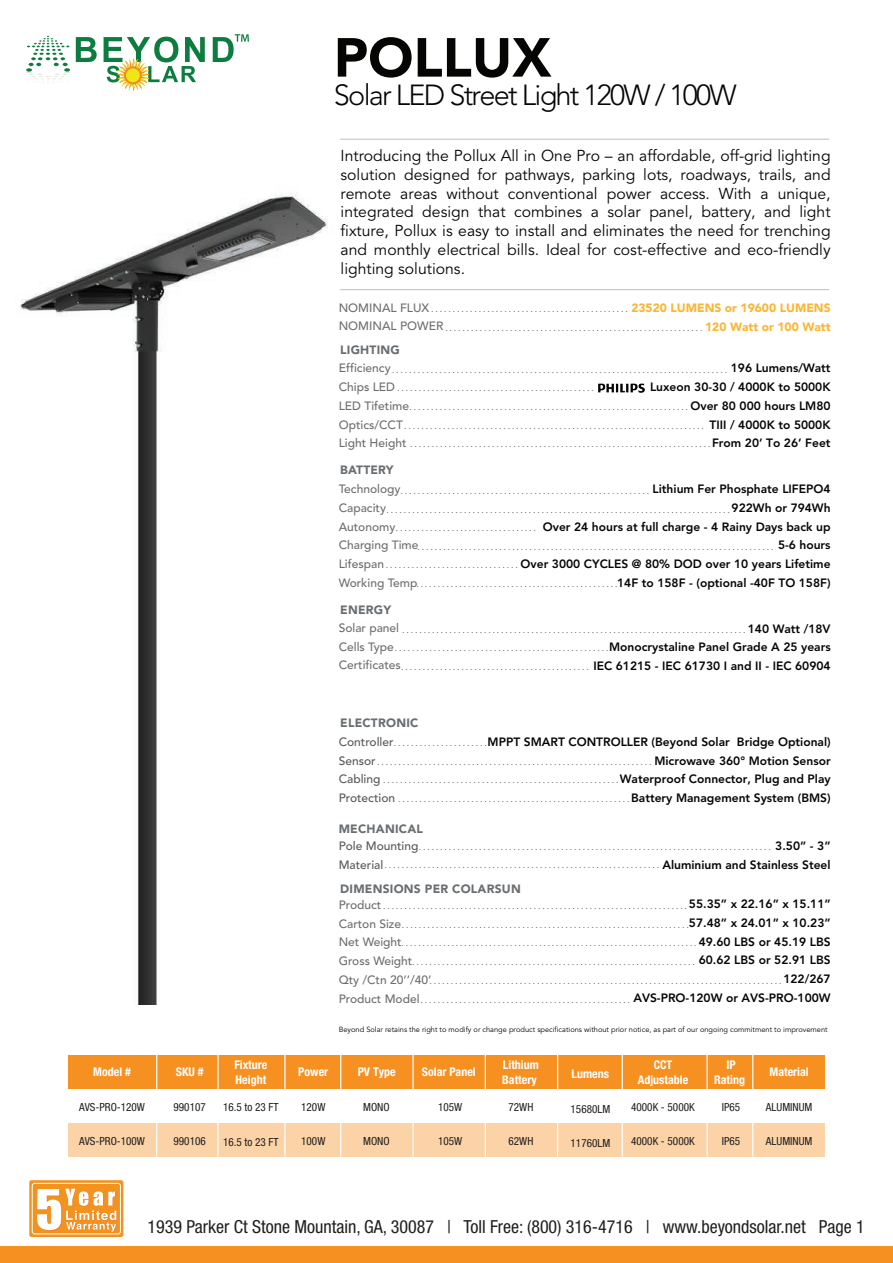
<style>
.page{position:relative;width:893px;height:1263px;background:#fff}
.page>*{position:absolute;margin:0;border:0;box-sizing:border-box;transform-origin:0 0}
.t1{font:900 54.45px "Avenir LT Std";color:#050504}
.t2{font:300 28.95px "Avenir LT Std";letter-spacing:-.06em;color:#050504}
.t3{font:condensed 18px "Helvetica Neue LT Pro";color:#211e1e}
.t4{font:15.75px/18.9px "Avenir";color:#050504;text-align:justify}
.t5{font:300 12px/18.8px "Avenir";color:#6a6e71}
.t6{font:700 condensed 12px/14.4px "Helvetica Neue LT Std";color:#fff}
.t7{font:900 12px "Avenir";letter-spacing:.02em;color:#6a6e71}
.t8{font:500 12px "Avenir";color:#6d6e71}
.t9{font:condensed 11.25px "Helvetica Neue LT Pro";color:#211e1e}
.t10{font:7.5px "Avenir";color:#050504}
.s1{font-weight:500;color:#6d6e71}
.s2{font-weight:900;color:#fcb531}
.s3{font-weight:900}
.s4{font-weight:800;color:#050504}
.s5{font-weight:500;color:#58595b}
</style>
<div class="page">
<img style="left:20px;top:193px;width:333px;height:811px">
<div style="left:0;top:1246px;width:893px;height:17px;background:#f69121"></div>
<svg style="left:29px;top:1180px;width:94px;height:57px"></svg>
<div style="left:32px;top:1183px;width:89px;height:51px;border:1px solid #fff;border-radius:2px"></div>
<svg style="left:37px;top:1189px;width:80px;height:43px"></svg>
<hr style="left:340px;top:139px;width:489px;height:1px;background:#babfc3">
<hr style="left:340px;top:289px;width:489px;height:1px;background:#babfc3">
<svg style="left:76px;top:37px;width:21px;height:25px"></svg>
<svg style="left:104px;top:37px;width:101px;height:54px"></svg>
<svg style="left:26px;top:36px;width:44px;height:44px"></svg>
<svg style="left:213px;top:34px;width:36px;height:28px"></svg>
<img style="left:598px;top:383px;width:47px;height:10px">
<div style="left:68px;top:1055px;width:756px;height:34px;background:#f59021"></div>
<div style="left:68px;top:1123px;width:756px;height:34px;background:#fbd3a7"></div>
<hr style="left:622px;top:1055px;width:1px;height:102px;background:#fff">
<hr style="left:706px;top:1055px;width:2px;height:102px;background:#fff">
<hr style="left:752px;top:1055px;width:1px;height:102px;background:#fff">
<hr style="left:557px;top:1055px;width:1px;height:102px;background:#fff">
<hr style="left:485px;top:1055px;width:1px;height:102px;background:#fff">
<hr style="left:412px;top:1055px;width:2px;height:102px;background:#fff">
<hr style="left:340px;top:1055px;width:1px;height:102px;background:#fff">
<hr style="left:217px;top:1055px;width:2px;height:102px;background:#fff">
<hr style="left:284px;top:1055px;width:1px;height:102px;background:#fff">
<hr style="left:156px;top:1055px;width:1px;height:102px;background:#fff">
<h1 class="t1" style="left:334px;top:25px;width:219px">POLLUX</h1>
<h2 class="t2" style="left:334px;top:78px;width:404px">Solar LED Street Light 120W / 100W</h2>
<p class="t4" style="left:341px;top:146px;width:492px">Introducing the Pollux All in One Pro – an affordable, off-grid lighting solution designed for pathways, parking lots, roadways, trails, and remote areas without conventional power access. With a unique, integrated design that combines a solar panel, battery, and light fixture, Pollux is easy to install and eliminates the need for trenching and monthly electrical bills. Ideal for cost-effective and eco-friendly lighting solutions.</p>
<p class="t5" style="left:339px;top:298px;width:493px;line-height:19.2px"><span class="s1">NOMINAL FLUX</span>..............................................<span class="s2">23520 LUMENS or 19600 LUMENS<br></span><span class="s1">NOMINAL POWER</span>............................................................<span class="s2">120 Watt or 100 Watt</span></p>
<p class="t5" style="left:339px;top:340px;width:493px;line-height:19.6px"><span class="s3">LIGHTING<br></span><span class="s1">Efficiency</span>.............................................................................. <span class="s4">196 Lumens/Watt</span></p>
<p class="t5" style="left:339px;top:378px;width:493px;text-align:justify;text-indent:311px"><span class="s4">Luxeon 30-30 / 4000K to 5000K </span><span class="s1">LED Tifetime</span>.................................................................<span class="s4">Over 80 000 hours LM80<br></span><span class="s1">Optics/CCT</span>...................................................................... <span class="s4">TIII / 4000K to 5000K </span><span class="s1">Light Height</span> ......................................................................<span class="s4">From 20’ To 26’ Feet</span></p>
<p class="t5" style="left:339px;top:378px;width:257px"><span class="s1">Chips LED</span>..............................................</p>
<p class="t5" style="left:339px;top:461px;width:493px;line-height:19.8px"><span class="s3">BATTERY<br></span><span class="s1">Technology</span>.......................................................... <span class="s4">Lithium Fer Phosphate LIFEPO4</span></p>
<p class="t5" style="left:339px;top:500px;width:493px;line-height:18px;text-align:right"><span class="s1">Capacity</span>................................................................................<span class="s4">922Wh or 794Wh<br>Over 24 hours at full charge - 4 Rainy Days back up</span></p>
<p class="t5" style="left:339px;top:537px;width:493px;text-align:justify"><span class="s1">Charging Time</span>................................................................................... <span class="s4">5-6 hours </span><span class="s1">Lifespan</span>............................... <span class="s4">Over 3000 CYCLES @ 80% DOD over 10 years Lifetime </span><span class="s1">Working Temp</span>...............................................<span class="s4">14F to 158F - (optional -40F TO 158F)</span></p>
<p class="t5" style="left:339px;top:518px;width:199px"><span class="s1">Autonomy</span>.................................</p>
<p class="t5" style="left:339px;top:601px;width:493px"><span class="s3">ENERGY<br></span><span class="s1">Solar panel</span>................................................................................<span class="s4">140 Watt /18V </span><span class="s1">Cells Type</span>..................................................<span class="s4">Monocrystaline Panel Grade A 25 years </span><span class="s1">Certificates</span>............................................ <span class="s4">IEC 61215 - IEC 61730 I and II - IEC 60904</span></p>
<p class="t7" style="left:340px;top:714px;width:80px">ELECTRONIC</p>
<p class="t5" style="left:339px;top:733px;width:493px;text-align:justify"><span class="s5">Controller</span>......................<span class="s4">MPPT SMART CONTROLLER (Beyond Solar Bridge Optional)<br></span><span class="s5">Sensor</span>................................................................<span class="s4">Microwave 360° Motion Sensor </span><span class="s5">Cabling</span>.......................................................<span class="s4">Waterproof Connector, Plug and Play</span></p>
<p class="t5" style="left:339px;top:789px;width:493px"><span class="s5">Protection</span>......................................................<span class="s4">Battery Management System (BMS)</span></p>
<p class="t5" style="left:339px;top:838px;width:493px;line-height:17.5px"><span class="s5">Pole Mounting</span>.................................................................................. <span class="s4">3.50” - 3”<br></span><span class="s5">Material</span>................................................................<span class="s4">Aluminium and Stainless Steel</span></p>
<p class="t5" style="left:339px;top:881px;width:493px;line-height:16.6px"><span class="s3">DIMENSIONS PER COLARSUN<br></span><span class="s1">Product</span>.......................................................................<span class="s4">55.35” x 22.16” x 15.11”</span></p>
<p class="t5" style="left:339px;top:914px;width:493px;text-align:right"><span class="s1">Carton Size</span>...................................................................<span class="s4">57.48” x 24.01” x 10.23” </span><span class="s1">Net Weight</span>.......................................................................<span class="s4">49.60 LBS or 45.19 LBS </span><span class="s1">Gross Weight</span>.................................................................. <span class="s4">60.62 LBS or 52.91 LBS </span>..................................................................................<span class="s4">122/267<br></span><span class="s1">Product Model</span>.................................................<span class="s4">AVS-PRO-120W or AVS-PRO-100W</span></p>
<p class="t7" style="left:339px;top:820px;width:86px">MECHANICAL</p>
<p class="t8" style="left:339px;top:971px;width:94px">Qty /Ctn 20’’/40’</p>
<p class="t10" style="left:339px;top:1023px;width:490px">Beyond Solar retains the right to modify or change product specifications without prior notice, as part of our ongoing commitment to improvement</p>
<p class="t6" style="left:93px;top:1064px;width:39px">Model #</p>
<p class="t6" style="left:176px;top:1064px;width:29px">SKU #</p>
<p class="t6" style="left:298px;top:1064px;width:31px">Power</p>
<p class="t6" style="left:358px;top:1064px;width:39px">PV Type</p>
<p class="t6" style="left:422px;top:1064px;width:55px">Solar Panel</p>
<p class="t6" style="left:502px;top:1058px;width:38px">Lithium<br>Battery</p>
<p class="t6" style="left:572px;top:1066px;width:39px">Lumens</p>
<p class="t6" style="left:638px;top:1058px;width:52px;text-align:center">CCT<br>Adjustable</p>
<p class="t6" style="left:234px;top:1058px;width:35px">Fixture<br>Height</p>
<p class="t6" style="left:714px;top:1058px;width:32px;text-align:center">IP<br>Rating</p>
<p class="t6" style="left:769px;top:1064px;width:41px">Material</p>
<p class="t9" style="left:79px;top:1100px;width:67px">AVS-PRO-120W</p>
<p class="t9" style="left:223px;top:1100px;width:57px">16.5 to 23 FT</p>
<p class="t9" style="left:301px;top:1100px;width:26px">120W</p>
<p class="t9" style="left:363px;top:1100px;width:28px">MONO</p>
<p class="t9" style="left:438px;top:1100px;width:26px">105W</p>
<p class="t9" style="left:509px;top:1100px;width:26px">72WH</p>
<p class="t9" style="left:571px;top:1102px;width:41px">15680LM</p>
<p class="t9" style="left:631px;top:1100px;width:65px">4000K - 5000K</p>
<p class="t9" style="left:722px;top:1100px;width:20px">IP65</p>
<p class="t9" style="left:766px;top:1100px;width:48px">ALUMINUM</p>
<p class="t9" style="left:79px;top:1134px;width:67px">AVS-PRO-100W</p>
<p class="t9" style="left:174px;top:1134px;width:34px">990106</p>
<p class="t9" style="left:174px;top:1100px;width:34px">990107</p>
<p class="t9" style="left:223px;top:1136px;width:57px">16.5 to 23 FT</p>
<p class="t9" style="left:301px;top:1134px;width:26px">100W</p>
<p class="t9" style="left:363px;top:1134px;width:28px">MONO</p>
<p class="t9" style="left:438px;top:1134px;width:26px">105W</p>
<p class="t9" style="left:509px;top:1134px;width:26px">62WH</p>
<p class="t9" style="left:571px;top:1136px;width:41px">11760LM</p>
<p class="t9" style="left:631px;top:1134px;width:65px">4000K - 5000K</p>
<p class="t9" style="left:722px;top:1134px;width:20px">IP65</p>
<p class="t9" style="left:766px;top:1134px;width:48px">ALUMINUM</p>
<h3 class="t3" style="left:148px;top:1216px;width:719px">1939 Parker Ct Stone Mountain, GA, 30087 | Toll Free: (800) 316-4716 | www.beyondsolar.net Page 1</h3>
</div>
